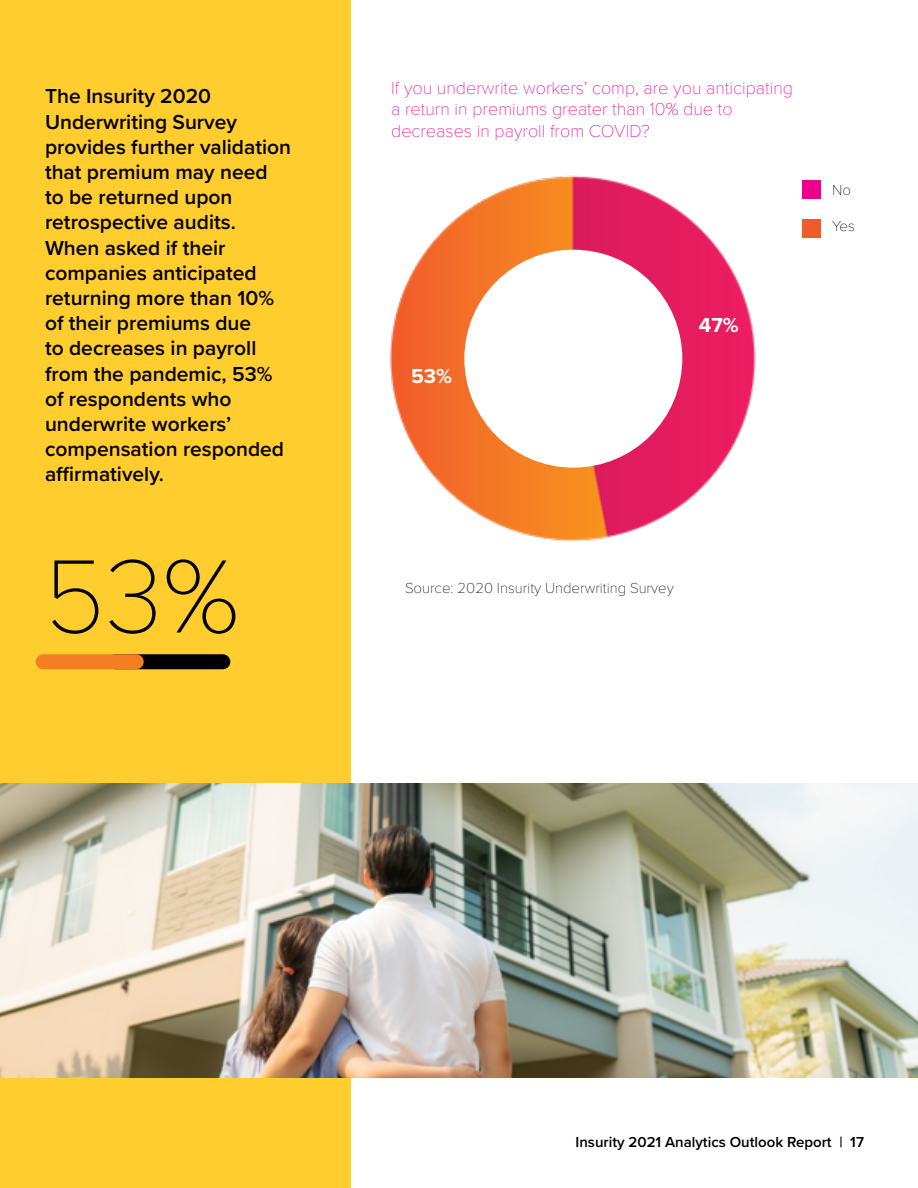
<style>
.page{position:relative;width:918px;height:1188px;background:#fff}
.page>*{position:absolute;margin:0;border:0;box-sizing:border-box;transform-origin:0 0}
.t1{font:100 108px "Proxima Nova T";color:#000}
.t2{font:600 21px/25.2px "Proxima Nova";color:#000}
.t3{font:700 21px "Proxima Nova";color:#fff}
.t4{font:100 18px/21.6px "Proxima Nova T";color:#ec008c}
.t5{font:100 15px "Proxima Nova T";color:#000}
.t6{font:600 15px "Proxima Nova";color:#000}
</style>
<div class="page">
<img style="left:389px;top:175px;width:367px;height:367px">
<div style="left:0;top:0;width:350px;height:1188px;background:#ffcd2e"></div>
<div style="left:116px;top:654px;width:107px;height:15px;background:#000"></div>
<div style="left:43px;top:654px;width:93px;height:15px;background:#f57e25"></div>
<div style="left:803px;top:181px;width:18px;height:18px;background:#ec008c"></div>
<div style="left:803px;top:220px;width:18px;height:18px;background:#f15a29"></div>
<div style="left:464px;top:250px;width:218px;height:218px;background:#fff;border-radius:50%"></div>
<img style="left:0;top:783px;width:918px;height:295px">
<p class="t2" style="left:45px;top:83px;width:248px">The Insurity 2020<br>Underwriting Survey provides further validation that premium may need to be returned upon retrospective audits.<br>When asked if their companies anticipated returning more than 10% of their premiums due<br>to decreases in payroll from the pandemic, 53% of respondents who underwrite workers’ compensation responded affirmatively.</p>
<h1 class="t1" style="left:43px;top:516px;width:197px">53%</h1>
<p class="t4" style="left:391px;top:76px;width:403px">If you underwrite workers’ comp, are you anticipating a return in premiums greater than 10% due to decreases in payroll from COVID?</p>
<p class="t3" style="left:411px;top:361px;width:42px">53%</p>
<p class="t3" style="left:699px;top:309px;width:41px">47%</p>
<p class="t5" style="left:832px;top:179px;width:20px">No</p>
<p class="t5" style="left:832px;top:215px;width:24px">Yes</p>
<p class="t5" style="left:405px;top:576px;width:270px">Source: 2020 Insurity Underwriting Survey</p>
<p class="t6" style="left:576px;top:1131px;width:290px">Insurity 2021 Analytics Outlook Report | 17</p>
</div>
